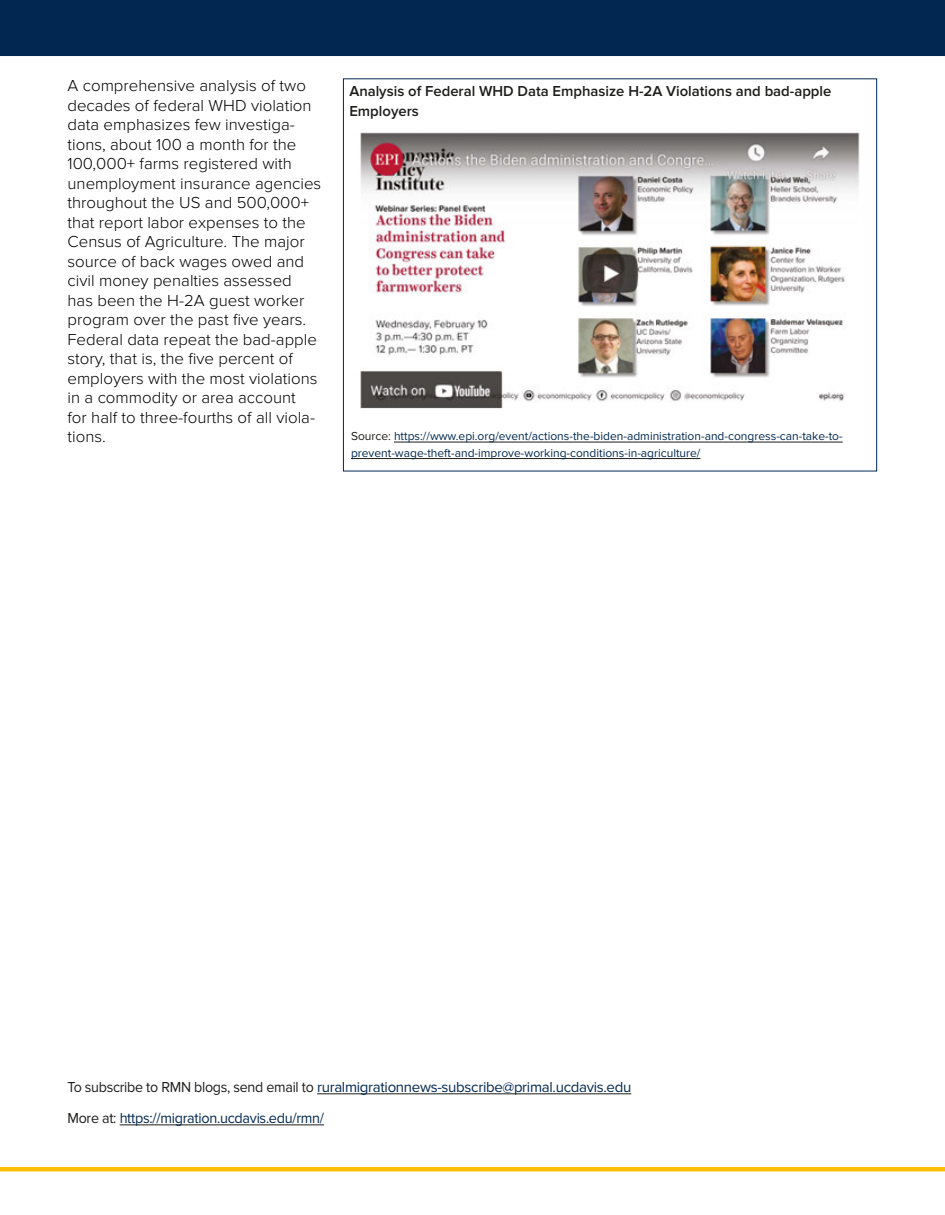
<style>
.page{position:relative;width:945px;height:1215px;background:#fff}
.page>*{position:absolute;margin:0;border:0;box-sizing:border-box;transform-origin:0 0}
.Body_Text{font:300 16.5px/19.5px "Proxima Nova";color:#000}
.Article_Body__Palati{font:15px "Proxima Nova";letter-spacing:-.02em;color:#022851}
.Article_Body__Palati-2{font:600 15px/20.2px "Proxima Nova";color:#1d1d1b}
.Article_Body__Palati-3{font:15px "Proxima Nova";letter-spacing:-.02em;color:#022851;scale:.96 1}
.Article_Body__Palati-4{font:12px/16.5px "Proxima Nova";color:#022851}
.s1{color:#1d1d1b}
</style>
<div class="page">
<div style="left:0;top:0;width:945px;height:56px;background:#022851"></div>
<hr style="left:0;top:1167px;width:945px;height:4px;background:#ffbf00">
<hr style="left:317px;top:1094px;width:314px;height:1px;background:#1d1d1b">
<hr style="left:120px;top:1125px;width:204px;height:1px;background:#1d1d1b">
<img style="left:360px;top:132px;width:500px;height:277px">
<hr style="left:394px;top:442px;width:449px;height:1px;background:#1d1d1b">
<hr style="left:351px;top:458px;width:350px;height:1px;background:#1d1d1b">
<p class="Body_Text" style="left:68px;top:77px;width:255px">A comprehensive analysis of two decades of federal WHD violation data emphasizes few investiga&shy;tions, about 100 a month for the<br>100,000+ farms registered with unemployment insurance agencies throughout the US and 500,000+ that report labor expenses to the<br>Census of Agriculture. The major source of back wages owed and civil money penalties assessed has been the H-2A guest worker program over the past five years.<br>Federal data repeat the bad-apple story, that is, the five percent of employers with the most violations in a commodity or area account<br>for half to three-fourths of all viola&shy;tions.</p>
<p class="Article_Body__Palati-2" style="left:349px;top:82px;width:484px">Analysis of Federal WHD Data Emphasize H-2A Violations and bad-apple<br>Employers</p>
<p class="Article_Body__Palati-4" style="left:351px;top:429px;width:493px"><span class="s1">Source:</span> https://www.epi.org/event/actions-the-biden-administration-and-congress-can-take-to&shy;prevent-wage-theft-and-improve-working-conditions-in-agriculture/</p>
<p class="Article_Body__Palati" style="left:68px;top:1078px;width:565px"><span class="s1">To subscribe to RMN blogs, send email to</span> ruralmigrationnews-subscribe@primal.ucdavis.edu</p>
<p class="Article_Body__Palati-3" style="left:68px;top:1109px;width:269px"><span class="s1">More at:</span> https://migration.ucdavis.edu/rmn/</p>
</div>
